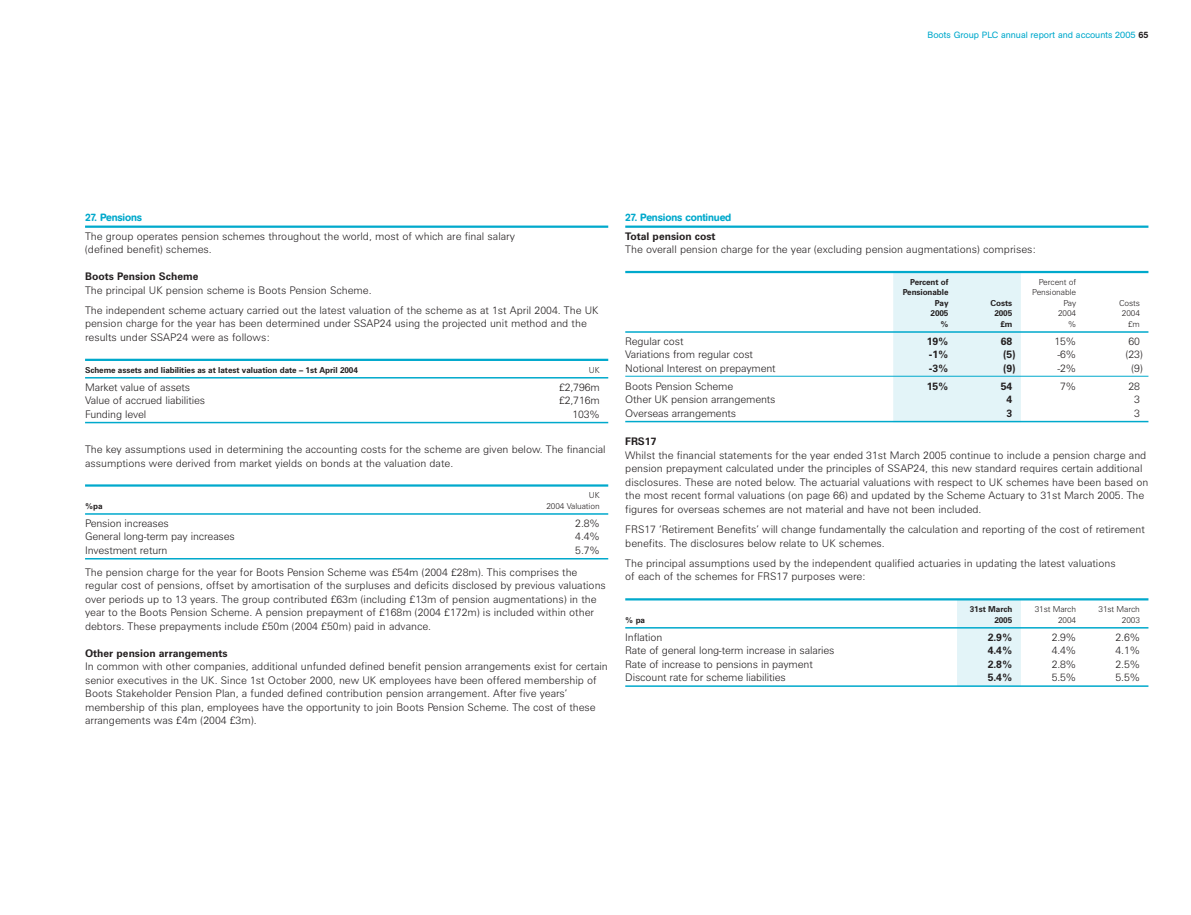
<style>
.page{position:relative;width:1191px;height:915px;background:#fff}
.page>*{position:absolute;margin:0;border:0;box-sizing:border-box;transform-origin:0 0}
.t1{font:300 10.5px/13.5px "Zurich BT";color:#231f20}
.t2{font:700 10.5px "Zurich BT";color:#231f20}
.t3{font:500 10.5px "AG Book Rounded";letter-spacing:-.01em;color:#00a9cc}
.t4{font:9px "AG Book Rounded";color:#00a9cc}
.t5{font:700 8.25px "Zurich BT";letter-spacing:-.01em;color:#231f20}
.t6{font:300 8.25px "Zurich BT";letter-spacing:-.01em;color:#231f20}
.s1{font-weight:500;color:#231f20}
</style>
<div class="page">
<hr style="left:85px;top:225px;width:523px;height:3px;background:#00a9cc">
<hr style="left:85px;top:358px;width:523px;height:3px;background:#00a9cc">
<hr style="left:85px;top:377px;width:523px;height:1px;background:#00a9cc">
<hr style="left:85px;top:421px;width:523px;height:2px;background:#00a9cc">
<hr style="left:85px;top:484px;width:523px;height:2px;background:#00a9cc">
<hr style="left:85px;top:513px;width:523px;height:1px;background:#00a9cc">
<hr style="left:85px;top:558px;width:523px;height:1px;background:#00a9cc">
<hr style="left:625px;top:225px;width:523px;height:3px;background:#00a9cc">
<div style="left:893px;top:272px;width:127px;height:150px;background:#e3f4f8"></div>
<hr style="left:625px;top:271px;width:523px;height:2px;background:#00a9cc">
<hr style="left:625px;top:331px;width:523px;height:1px;background:#00a9cc">
<hr style="left:625px;top:376px;width:523px;height:1px;background:#00a9cc">
<hr style="left:625px;top:420px;width:523px;height:2px;background:#00a9cc">
<div style="left:957px;top:599px;width:63px;height:87px;background:#e3f4f8"></div>
<hr style="left:625px;top:598px;width:523px;height:2px;background:#00a9cc">
<hr style="left:625px;top:627px;width:523px;height:1px;background:#00a9cc">
<hr style="left:625px;top:685px;width:523px;height:1px;background:#00a9cc">
<p class="t4" style="left:927px;top:32px;width:222px">Boots Group PLC annual report and accounts 2005 <span class="s1">65</span></p>
<p class="t3" style="left:85px;top:214px;width:59px">27. Pensions</p>
<p class="t1" style="left:85px;top:230px;width:431px">The group operates pension schemes throughout the world, most of which are final salary (defined benefit) schemes.</p>
<p class="t2" style="left:85px;top:272px;width:115px">Boots Pension Scheme</p>
<p class="t1" style="left:85px;top:280px;width:515px;line-height:20.2px">The principal UK pension scheme is Boots Pension Scheme.<br>The independent scheme actuary carried out the latest valuation of the scheme as at 1st April 2004. The UK</p>
<p class="t1" style="left:85px;top:318px;width:503px">pension charge for the year has been determined under SSAP24 using the projected unit method and the results under SSAP24 were as follows:</p>
<p class="t5" style="left:85px;top:367px;width:274px">Scheme assets and liabilities as at latest valuation date – 1st April 2004</p>
<p class="t6" style="left:589px;top:367px;width:12px">UK</p>
<p class="t1" style="left:85px;top:381px;width:107px">Market value of assets</p>
<p class="t1" style="left:559px;top:381px;width:42px">£2,796m</p>
<p class="t1" style="left:85px;top:394px;width:121px">Value of accrued liabilities</p>
<p class="t1" style="left:559px;top:394px;width:42px">£2,716m</p>
<p class="t1" style="left:85px;top:408px;width:63px">Funding level</p>
<p class="t1" style="left:572px;top:408px;width:29px">103%</p>
<p class="t1" style="left:85px;top:443px;width:522px">The key assumptions used in determining the accounting costs for the scheme are given below. The financial assumptions were derived from market yields on bonds at the valuation date.</p>
<p class="t6" style="left:589px;top:492px;width:12px">UK</p>
<p class="t5" style="left:85px;top:503px;width:19px">%pa</p>
<p class="t6" style="left:546px;top:503px;width:55px">2004 Valuation</p>
<p class="t1" style="left:85px;top:517px;width:85px">Pension increases</p>
<p class="t1" style="left:575px;top:517px;width:26px">2.8%</p>
<p class="t1" style="left:85px;top:530px;width:151px">General long-term pay increases</p>
<p class="t1" style="left:575px;top:530px;width:26px">4.4%</p>
<p class="t1" style="left:85px;top:544px;width:84px">Investment return</p>
<p class="t1" style="left:85px;top:539px;width:516px;line-height:22px;text-indent:490px">5.7%<br>The pension charge for the year for Boots Pension Scheme was £54m (2004 £28m). This comprises the</p>
<p class="t1" style="left:85px;top:579px;width:522px">regular cost of pensions, offset by amortisation of the surpluses and deficits disclosed by previous valuations over periods up to 13 years. The group contributed £63m (including £13m of pension augmentations) in the year to the Boots Pension Scheme. A pension prepayment of £168m (2004 £172m) is included within other debtors. These prepayments include £50m (2004 £50m) paid in advance.</p>
<p class="t2" style="left:85px;top:649px;width:144px">Other pension arrangements</p>
<p class="t1" style="left:85px;top:660px;width:524px">In common with other companies, additional unfunded defined benefit pension arrangements exist for certain senior executives in the UK. Since 1st October 2000, new UK employees have been offered membership of Boots Stakeholder Pension Plan, a funded defined contribution pension arrangement. After five years’ membership of this plan, employees have the opportunity to join Boots Pension Scheme. The cost of these arrangements was £4m (2004 £3m).</p>
<p class="t3" style="left:625px;top:214px;width:108px">27. Pensions continued</p>
<p class="t2" style="left:625px;top:232px;width:92px">Total pension cost</p>
<p class="t1" style="left:625px;top:243px;width:412px">The overall pension charge for the year (excluding pension augmentations) comprises:</p>
<p class="t5" style="left:910px;top:279px;width:40px">Percent of</p>
<p class="t6" style="left:1038px;top:279px;width:39px">Percent of</p>
<p class="t5" style="left:902px;top:289px;width:47px">Pensionable</p>
<p class="t6" style="left:1032px;top:289px;width:45px">Pensionable</p>
<p class="t5" style="left:935px;top:300px;width:15px">Pay</p>
<p class="t5" style="left:990px;top:300px;width:23px">Costs</p>
<p class="t6" style="left:1063px;top:300px;width:14px">Pay</p>
<p class="t6" style="left:1119px;top:300px;width:22px">Costs</p>
<p class="t5" style="left:930px;top:310px;width:19px">2005</p>
<p class="t5" style="left:994px;top:310px;width:19px">2005</p>
<p class="t6" style="left:1058px;top:310px;width:19px">2004</p>
<p class="t6" style="left:1122px;top:310px;width:19px">2004</p>
<p class="t5" style="left:940px;top:321px;width:10px">%</p>
<p class="t5" style="left:1000px;top:321px;width:14px">£m</p>
<p class="t6" style="left:1068px;top:321px;width:10px">%</p>
<p class="t6" style="left:1128px;top:321px;width:13px">£m</p>
<p class="t1" style="left:625px;top:335px;width:60px">Regular cost</p>
<p class="t2" style="left:926px;top:337px;width:23px">19%</p>
<p class="t2" style="left:1000px;top:337px;width:13px">68</p>
<p class="t1" style="left:1054px;top:335px;width:23px">15%</p>
<p class="t1" style="left:1128px;top:335px;width:13px">60</p>
<p class="t1" style="left:625px;top:348px;width:129px">Variations from regular cost</p>
<p class="t2" style="left:929px;top:350px;width:21px">-1%</p>
<p class="t2" style="left:1003px;top:350px;width:14px">(5)</p>
<p class="t1" style="left:1057px;top:348px;width:20px">-6%</p>
<p class="t1" style="left:1125px;top:348px;width:19px">(23)</p>
<p class="t1" style="left:625px;top:362px;width:152px">Notional Interest on prepayment</p>
<p class="t2" style="left:929px;top:364px;width:21px">-3%</p>
<p class="t2" style="left:1003px;top:364px;width:14px">(9)</p>
<p class="t1" style="left:1057px;top:362px;width:20px">-2%</p>
<p class="t1" style="left:1131px;top:362px;width:13px">(9)</p>
<p class="t1" style="left:625px;top:380px;width:109px">Boots Pension Scheme</p>
<p class="t2" style="left:926px;top:382px;width:23px">15%</p>
<p class="t2" style="left:1000px;top:382px;width:13px">54</p>
<p class="t1" style="left:1060px;top:380px;width:17px">7%</p>
<p class="t1" style="left:1128px;top:380px;width:13px">28</p>
<p class="t1" style="left:625px;top:393px;width:152px">Other UK pension arrangements</p>
<p class="t2" style="left:1006px;top:395px;width:7px">4</p>
<p class="t1" style="left:1134px;top:393px;width:7px">3</p>
<p class="t1" style="left:625px;top:407px;width:112px">Overseas arrangements</p>
<p class="t2" style="left:1006px;top:409px;width:7px">3</p>
<p class="t1" style="left:1134px;top:407px;width:7px">3</p>
<p class="t2" style="left:625px;top:437px;width:33px">FRS17</p>
<p class="t1" style="left:625px;top:449px;width:524px">Whilst the financial statements for the year ended 31st March 2005 continue to include a pension charge and pension prepayment calculated under the principles of SSAP24, this new standard requires certain additional disclosures. These are noted below. The actuarial valuations with respect to UK schemes have been based on the most recent formal valuations (on page 66) and updated by the Scheme Actuary to 31st March 2005. The figures for overseas schemes are not material and have not been included.</p>
<p class="t1" style="left:625px;top:523px;width:521px">FRS17 ‘Retirement Benefits’ will change fundamentally the calculation and reporting of the cost of retirement benefits. The disclosures below relate to UK schemes.</p>
<p class="t1" style="left:625px;top:557px;width:492px">The principal assumptions used by the independent qualified actuaries in updating the latest valuations of each of the schemes for FRS17 purposes were:</p>
<p class="t5" style="left:969px;top:606px;width:44px">31st March</p>
<p class="t6" style="left:1034px;top:606px;width:43px">31st March</p>
<p class="t6" style="left:1098px;top:606px;width:43px">31st March</p>
<p class="t5" style="left:625px;top:616px;width:21px">% pa</p>
<p class="t5" style="left:994px;top:616px;width:19px">2005</p>
<p class="t6" style="left:1058px;top:616px;width:19px">2004</p>
<p class="t6" style="left:1122px;top:616px;width:19px">2003</p>
<p class="t1" style="left:625px;top:630px;width:39px">Inflation</p>
<p class="t2" style="left:987px;top:632px;width:26px">2.9%</p>
<p class="t1" style="left:1051px;top:630px;width:26px">2.9%</p>
<p class="t1" style="left:1115px;top:630px;width:26px">2.6%</p>
<p class="t1" style="left:625px;top:644px;width:211px">Rate of general long-term increase in salaries</p>
<p class="t2" style="left:987px;top:646px;width:26px">4.4%</p>
<p class="t1" style="left:1051px;top:644px;width:26px">4.4%</p>
<p class="t1" style="left:1115px;top:644px;width:26px">4.1%</p>
<p class="t1" style="left:625px;top:657px;width:189px">Rate of increase to pensions in payment</p>
<p class="t2" style="left:987px;top:659px;width:26px">2.8%</p>
<p class="t1" style="left:1051px;top:657px;width:26px">2.8%</p>
<p class="t1" style="left:1115px;top:657px;width:26px">2.5%</p>
<p class="t1" style="left:625px;top:671px;width:162px">Discount rate for scheme liabilities</p>
<p class="t2" style="left:987px;top:673px;width:26px">5.4%</p>
<p class="t1" style="left:1051px;top:671px;width:26px">5.5%</p>
<p class="t1" style="left:1115px;top:671px;width:26px">5.5%</p>
</div>
